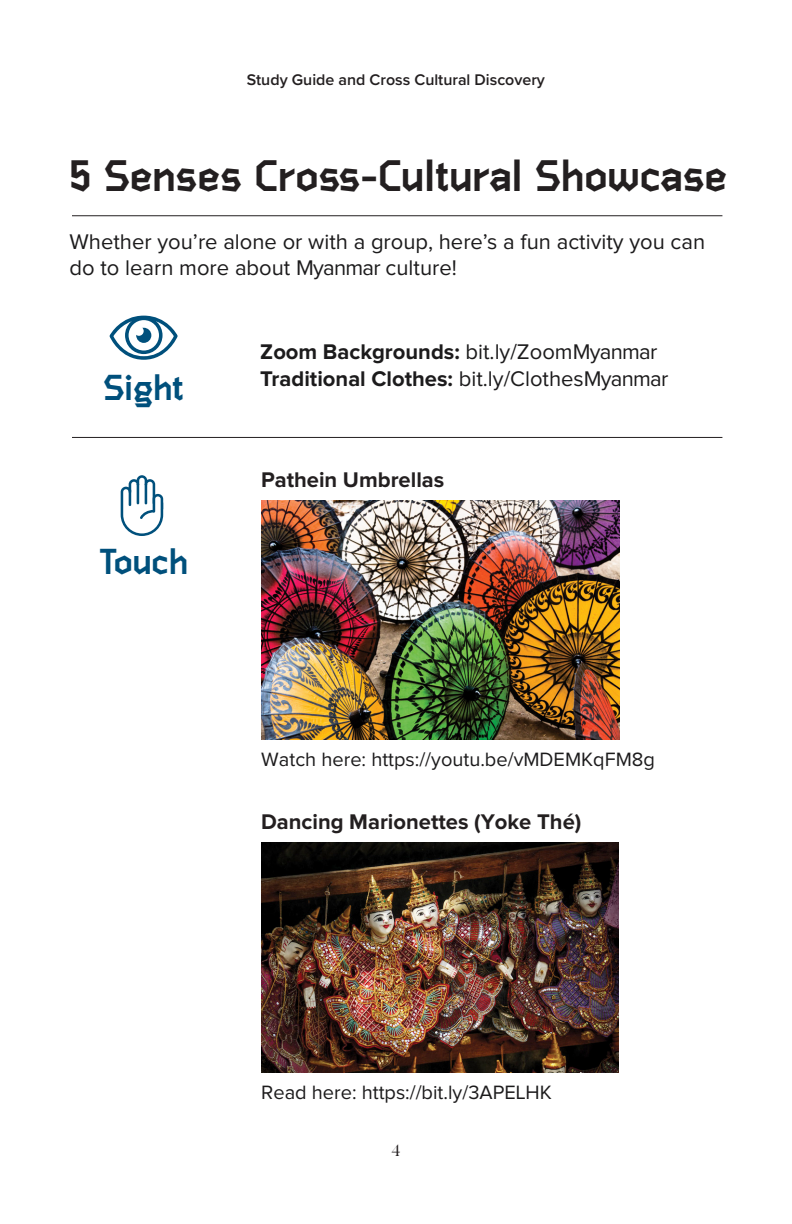
<style>
.page{position:relative;width:792px;height:1224px;background:#fff}
.page>*{position:absolute;margin:0;border:0;box-sizing:border-box;transform-origin:0 0}
.t1{font:700 44px "Tabique";color:#231f20}
.t2{font:700 36px "Tabique";color:#00507c}
.t3{font:22px/26.4px "Proxima Nova";color:#1c1b1c}
.t4{font:700 22px "Proxima Nova";color:#231f20}
.t5{font:20px "Proxima Nova";color:#1c1b1c}
.t6{font:600 16px "Proxima Nova";color:#231f20}
.t7{font:16px "Albra Display";color:#231f20}
.s1{font-weight:700}
</style>
<div class="page">
<svg style="left:110px;top:316px;width:68px;height:44px"></svg>
<div style="left:136px;top:328px;width:15px;height:15px;background:#00507c;border-radius:50%"></div>
<div style="left:134px;top:326px;width:10px;height:10px;background:#fff;border-radius:50%"></div>
<hr style="left:72px;top:215px;width:650px;height:1px;background:#231f20">
<hr style="left:72px;top:437px;width:650px;height:1px;background:#231f20">
<svg style="left:121px;top:475px;width:42px;height:61px"></svg>
<img style="left:262px;top:501px;width:358px;height:239px">
<img style="left:262px;top:842px;width:356px;height:230px">
<p class="t6" style="left:247px;top:68px;width:300px">Study Guide and Cross Cultural Discovery</p>
<h1 class="t1" style="left:69px;top:147px;width:660px">5 Senses Cross-Cultural Showcase</h1>
<p class="t3" style="left:70px;top:229px;width:637px">Whether you’re alone or with a group, here’s a fun activity you can do to learn more about Myanmar culture!</p>
<h2 class="t2" style="left:103px;top:364px;width:82px">Sight</h2>
<h2 class="t2" style="left:99px;top:538px;width:90px">Touch</h2>
<p class="t3" style="left:260px;top:339px;width:410px"><span class="s1">Zoom Backgrounds:</span> bit.ly/ZoomMyanmar<br><span class="s1">Traditional Clothes:</span> bit.ly/ClothesMyanmar</p>
<p class="t4" style="left:261px;top:467px;width:185px">Pathein Umbrellas</p>
<p class="t5" style="left:261px;top:749px;width:395px">Watch here: https://youtu.be/vMDEMKqFM8g</p>
<p class="t4" style="left:261px;top:809px;width:322px">Dancing Marionettes (Yoke Thé)</p>
<p class="t5" style="left:261px;top:1081px;width:292px">Read here: https://bit.ly/3APELHK</p>
<p class="t7" style="left:392px;top:1139px;width:10px">4</p>
</div>
